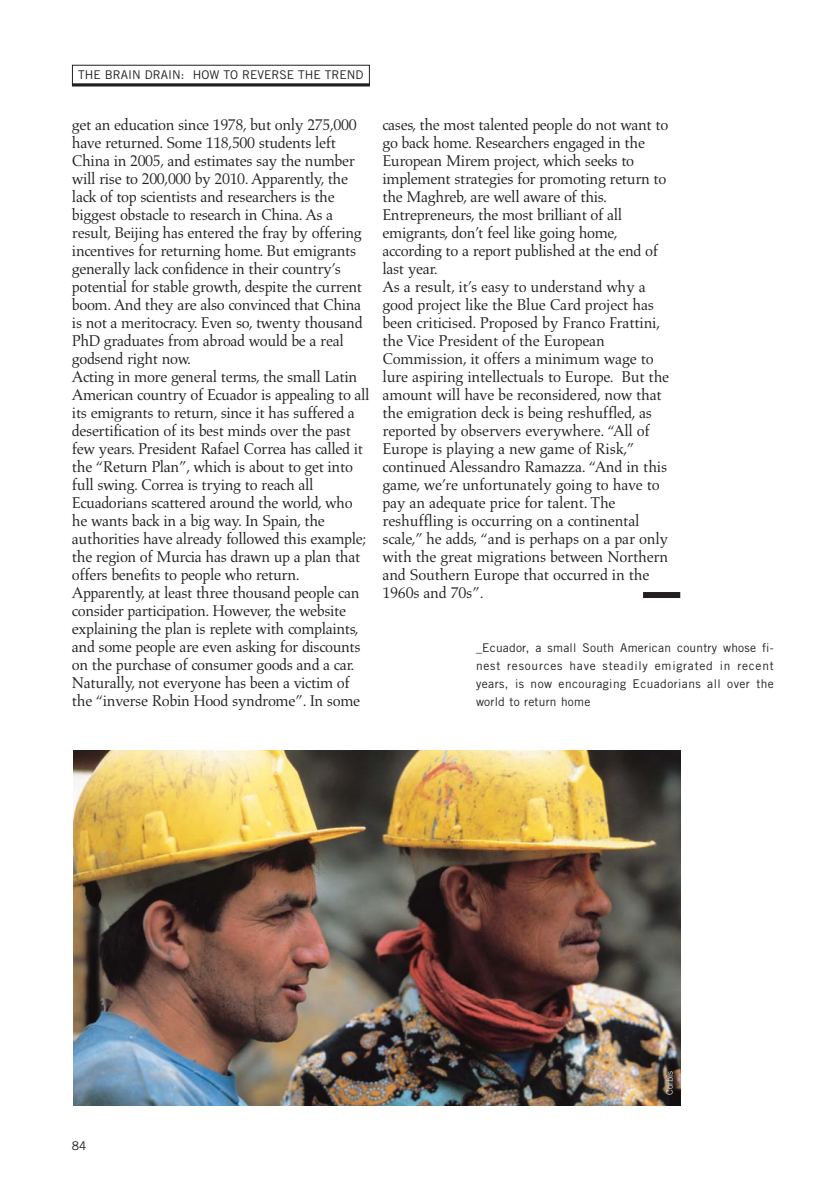
<style>
.page{position:relative;width:838px;height:1191px;background:#fff}
.page>*{position:absolute;margin:0;border:0;box-sizing:border-box;transform-origin:0 0}
.t1{font:15.9px/18px "Aldus";letter-spacing:-.025em;color:#231f20}
.t2{font:12px/18px "Trade Gothic";letter-spacing:.02em;color:#231f20;text-align:justify}
.t3{font:12px "Trade Gothic";color:#231f20}
.t4{font:300 9px "Trade Gothic";color:#fff}
</style>
<div class="page">
<div style="left:72px;top:65px;width:298px;height:21px;border:1px solid #231f20"></div>
<hr style="left:72px;top:83px;width:298px;height:3px;background:#231f20">
<img style="left:73px;top:750px;width:607px;height:355px">
<div style="left:643px;top:592px;width:37px;height:6px;background:#231f20"></div>
<p class="t3" style="left:78px;top:70px;width:287px">THE BRAIN DRAIN: HOW TO REVERSE THE TREND</p>
<p class="t1" style="left:72px;top:117px;width:299px">get an education since 1978, but only 275,000 have returned. Some 118,500 students left China in 2005, and estimates say the number will rise to 200,000 by 2010. Apparently, the lack of top scientists and researchers is the biggest obstacle to research in China. As a result, Beijing has entered the fray by offering incentives for returning home. But emigrants generally lack confidence in their country’s potential for stable growth, despite the current boom. And they are also convinced that China is not a meritocracy. Even so, twenty thousand PhD graduates from abroad would be a real godsend right now.<br>Acting in more general terms, the small Latin American country of Ecuador is appealing to all its emigrants to return, since it has suffered a desertification of its best minds over the past few years. President Rafael Correa has called it the “Return Plan”, which is about to get into full swing. Correa is trying to reach all Ecuadorians scattered around the world, who he wants back in a big way. In Spain, the authorities have already followed this example; the region of Murcia has drawn up a plan that offers benefits to people who return.<br>Apparently, at least three thousand people can consider participation. However, the website explaining the plan is replete with complaints, and some people are even asking for discounts on the purchase of consumer goods and a car.<br>Naturally, not everyone has been a victim of the “inverse Robin Hood syndrome”. In some</p>
<p class="t1" style="left:382px;top:117px;width:288px">cases, the most talented people do not want to go back home. Researchers engaged in the European Mirem project, which seeks to implement strategies for promoting return to the Maghreb, are well aware of this.<br>Entrepreneurs, the most brilliant of all emigrants, don’t feel like going home, according to a report published at the end of last year.<br>As a result, it’s easy to understand why a good project like the Blue Card project has been criticised. Proposed by Franco Frattini, the Vice President of the European Commission, it offers a minimum wage to lure aspiring intellectuals to Europe. But the amount will have be reconsidered, now that the emigration deck is being reshuffled, as reported by observers everywhere. “All of Europe is playing a new game of Risk,” continued Alessandro Ramazza. “And in this game, we’re unfortunately going to have to pay an adequate price for talent. The reshuffling is occurring on a continental scale,” he adds, “and is perhaps on a par only with the great migrations between Northern and Southern Europe that occurred in the 1960s and 70s”.</p>
<p class="t2" style="left:476px;top:639px;width:299px">_Ecuador, a small South American country whose fi&shy;nest resources have steadily emigrated in recent years, is now encouraging Ecuadorians all over the world to return home</p>
<p class="t2" style="left:72px;top:1137px;width:16px">84</p>
<p class="t4" style="left:666px;top:1094px;width:25px;rotate:-90deg">Corbis</p>
</div>
